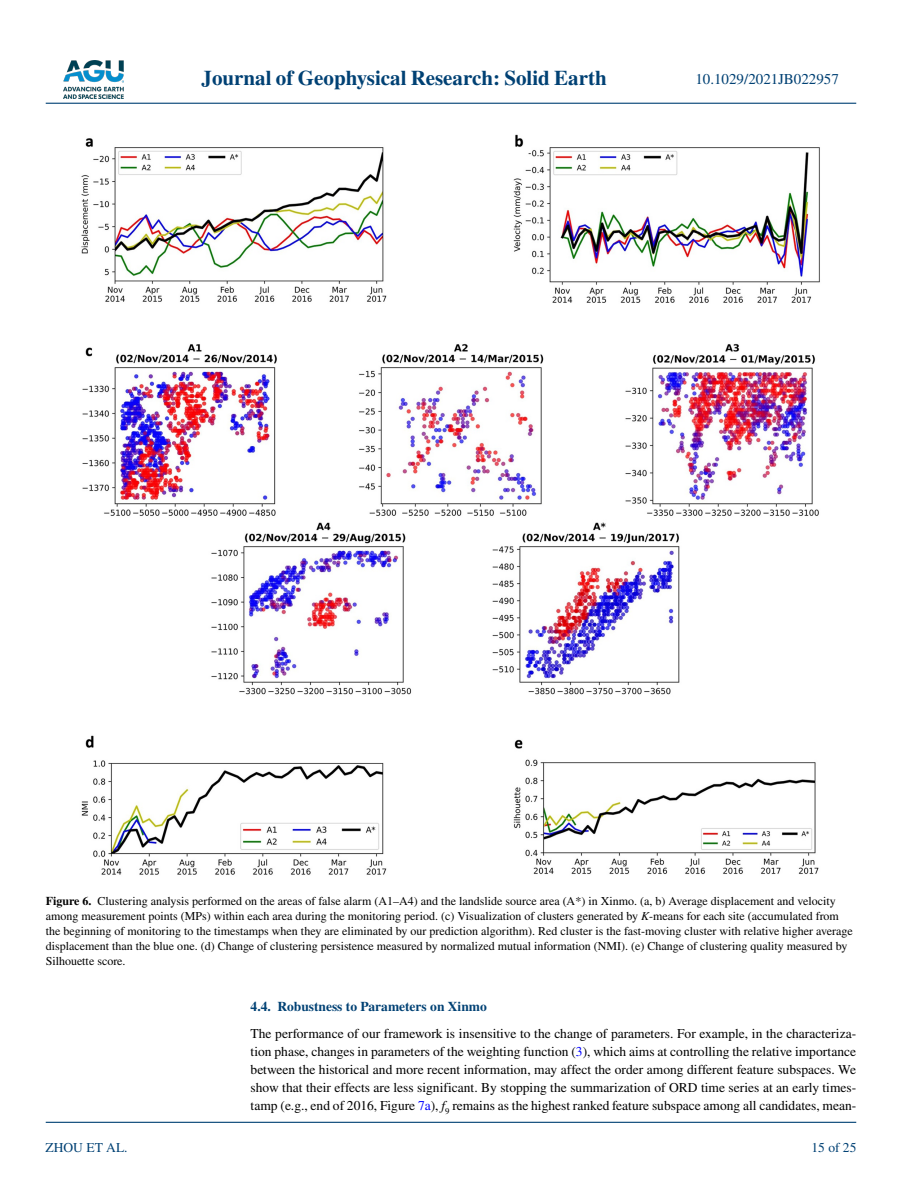
<style>
.page{position:relative;width:902px;height:1183px;background:#fff}
.page>*{position:absolute;margin:0;border:0;box-sizing:border-box;transform-origin:0 0}
.t1{font:700 21px "STIX";color:#004174}
.t2{font:15px "STIX";color:#004174}
.t3{font:13.5px/18px "STIX";color:#000;text-align:justify}
.t4{font:700 13.5px "STIX";color:#004174}
.t5{font:13.5px "STIX";color:#004174}
.t6{font:12px/15px "STIX";color:#000}
.s1{font-weight:700}
.s2{font-style:italic}
.s3{color:#00f}
</style>
<div class="page">
<img style="left:63px;top:60px;width:60px;height:39px">
<hr style="left:46px;top:103px;width:810px;height:1px;background:#004174">
<hr style="left:46px;top:1121px;width:810px;height:1px;background:#004174">
<img style="left:81px;top:134px;width:739px;height:741px">
<h1 class="t1" style="left:201px;top:66px;width:407px">Journal of Geophysical Research: Solid Earth</h1>
<p class="t2" style="left:695px;top:69px;width:145px">10.1029/2021JB022957</p>
<p class="t6" style="left:46px;top:893px;width:808px"><span class="s1">Figure 6.</span> Clustering analysis performed on the areas of false alarm (A1–A4) and the landslide source area (A*) in Xinmo. (a, b) Average displacement and velocity among measurement points (MPs) within each area during the monitoring period. (c) Visualization of clusters generated by <span class="s2">K</span>-means for each site (accumulated from the beginning of monitoring to the timestamps when they are eliminated by our prediction algorithm). Red cluster is the fast-moving cluster with relative higher average displacement than the blue one. (d) Change of clustering persistence measured by normalized mutual information (NMI). (e) Change of clustering quality measured by Silhouette score.</p>
<p class="t5" style="left:45px;top:1138px;width:84px">ZHOU ET AL.</p>
<p class="t4" style="left:250px;top:998px;width:238px">4.4. Robustness to Parameters on Xinmo</p>
<p class="t3" style="left:250px;top:1024px;width:607px">The performance of our framework is insensitive to the change of parameters. For example, in the characteriza&shy;tion phase, changes in parameters of the weighting function (<span class="s3">3</span>), which aims at controlling the relative importance between the historical and more recent information, may affect the order among different feature subspaces. We show that their effects are less significant. By stopping the summarization of ORD time series at an early times&shy;tamp (e.g., end of 2016, Figure <span class="s3">7a</span>), <span class="s2">f</span><sub>9</sub> remains as the highest ranked feature subspace among all candidates, mean-</p>
<p class="t5" style="left:811px;top:1138px;width:46px">15 of 25</p>
</div>
